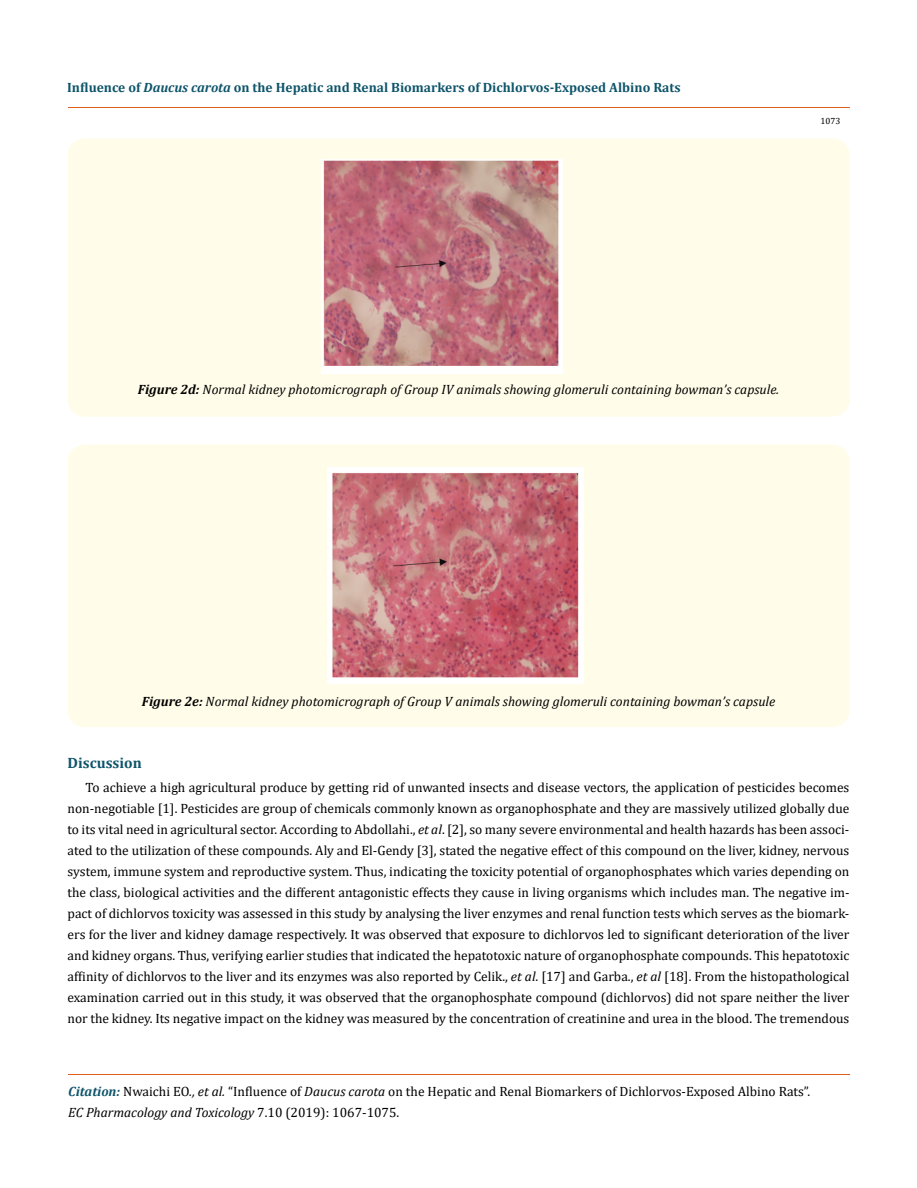
<style>
.page{position:relative;width:917px;height:1188px;background:#fff}
.page>*{position:absolute;margin:0;border:0;box-sizing:border-box;transform-origin:0 0}
.t1{font:700 15px "Cambria";color:#0e546a}
.t2{font:13.5px/21px "Cambria";color:#000}
.t3{font:italic 13.5px "Cambria";color:#000}
.t4{font:700 13.5px "Cambria";color:#0e546a}
.t5{font:9px "Cambria";color:#000}
.s1{font-style:italic}
.s2{font-weight:700}
.s3{font-weight:700;font-style:italic;color:#0e546a}
</style>
<div class="page">
<hr style="left:68px;top:108px;width:781px;height:1px;background:#e05d1a">
<hr style="left:68px;top:1075px;width:781px;height:1px;background:#e05d1a">
<div style="left:68px;top:138px;width:781px;height:279px;background:#fffde9;border-radius:18px"></div>
<img style="left:321px;top:159px;width:241px;height:214px">
<div style="left:68px;top:445px;width:781px;height:282px;background:#fffde9;border-radius:18px"></div>
<img style="left:328px;top:467px;width:255px;height:216px">
<p class="t4" style="left:67px;top:78px;width:615px">Influence of <span class="s1">Daucus carota</span> on the Hepatic and Renal Biomarkers of Dichlorvos-Exposed Albino Rats</p>
<p class="t5" style="left:820px;top:116px;width:21px">1073</p>
<p class="t3" style="left:138px;top:380px;width:643px"><span class="s2">Figure 2d:</span> Normal kidney photomicrograph of Group IV animals showing glomeruli containing bowman’s capsule.</p>
<p class="t3" style="left:142px;top:692px;width:635px"><span class="s2">Figure 2e:</span> Normal kidney photomicrograph of Group V animals showing glomeruli containing bowman’s capsule</p>
<p class="t1" style="left:68px;top:753px;width:76px">Discussion</p>
<p class="t2" style="left:68px;top:777px;width:783px;text-align:justify;text-indent:18px">To achieve a high agricultural produce by getting rid of unwanted insects and disease vectors, the application of pesticides becomes non-negotiable [1]. Pesticides are group of chemicals commonly known as organophosphate and they are massively utilized globally due to its vital need in agricultural sector. According to Abdollahi., <span class="s1">et al</span>. [2], so many severe environmental and health hazards has been associ&shy;ated to the utilization of these compounds. Aly and El-Gendy [3], stated the negative effect of this compound on the liver, kidney, nervous system, immune system and reproductive system. Thus, indicating the toxicity potential of organophosphates which varies depending on the class, biological activities and the different antagonistic effects they cause in living organisms which includes man. The negative im&shy;pact of dichlorvos toxicity was assessed in this study by analysing the liver enzymes and renal function tests which serves as the biomark&shy;ers for the liver and kidney damage respectively. It was observed that exposure to dichlorvos led to significant deterioration of the liver and kidney organs. Thus, verifying earlier studies that indicated the hepatotoxic nature of organophosphate compounds. This hepatotoxic affinity of dichlorvos to the liver and its enzymes was also reported by Celik., <span class="s1">et al</span>. [17] and Garba., <span class="s1">et al</span> [18]. From the histopathological examination carried out in this study, it was observed that the organophosphate compound (dichlorvos) did not spare neither the liver nor the kidney. Its negative impact on the kidney was measured by the concentration of creatinine and urea in the blood. The tremendous</p>
<p class="t2" style="left:68px;top:1081px;width:743px"><span class="s3">Citation:</span> Nwaichi EO<span class="s1">., et al.</span> “Influence of <span class="s1">Daucus carota</span> on the Hepatic and Renal Biomarkers of Dichlorvos-Exposed Albino Rats”.<br><span class="s1">EC Pharmacology and Toxicology</span> 7.10 (2019): 1067-1075.</p>
</div>
